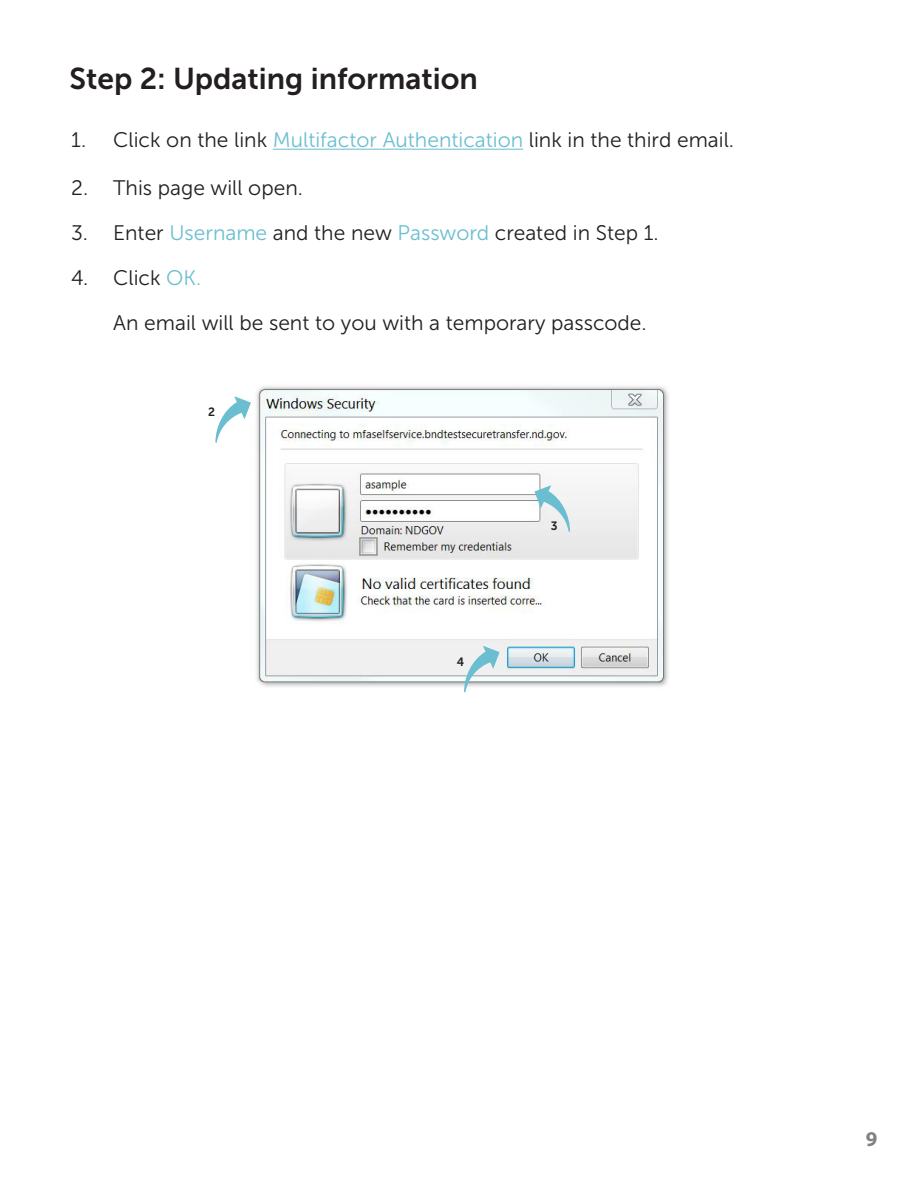
<style>
.page{position:relative;width:918px;height:1188px;background:#fff}
.page>*{position:absolute;margin:0;border:0;box-sizing:border-box;transform-origin:0 0}
.t1{font:30px "Museo Sans 700";color:#231f20}
.t2{font:21px "Museo Sans 300";color:#231f20}
.t3{font:700 21px "Myriad Pro";color:#808285}
.t4{font:12px "Museo Sans 700";color:#231f20}
.s1{color:#6bbed0}
</style>
<div class="page">
<hr style="left:273px;top:149px;width:250px;height:1px;background:#6bbed0">
<img style="left:256px;top:386px;width:413px;height:301px">
<svg style="left:464px;top:646px;width:36px;height:47px"></svg>
<svg style="left:534px;top:485px;width:36px;height:47px"></svg>
<svg style="left:215px;top:396px;width:36px;height:47px"></svg>
<p class="t1" style="left:70px;top:62px;width:410px">Step 2: Updating information</p>
<p class="t2" style="left:71px;top:129px;width:664px">1. Click on the link <span class="s1">Multifactor Authentication</span> link in the third email.</p>
<p class="t2" style="left:71px;top:176px;width:233px">2. This page will open.</p>
<p class="t2" style="left:71px;top:221px;width:589px">3. Enter <span class="s1">Username</span> and the new <span class="s1">Password</span> created in Step 1.</p>
<p class="t2" style="left:71px;top:266px;width:132px">4. Click <span class="s1">OK.</span></p>
<p class="t2" style="left:113px;top:311px;width:535px">An email will be sent to you with a temporary passcode.</p>
<p class="t4" style="left:208px;top:405px;width:8px">2</p>
<p class="t4" style="left:457px;top:655px;width:9px">4</p>
<p class="t4" style="left:551px;top:519px;width:8px">3</p>
<p class="t3" style="left:866px;top:1125px;width:13px">9</p>
</div>
